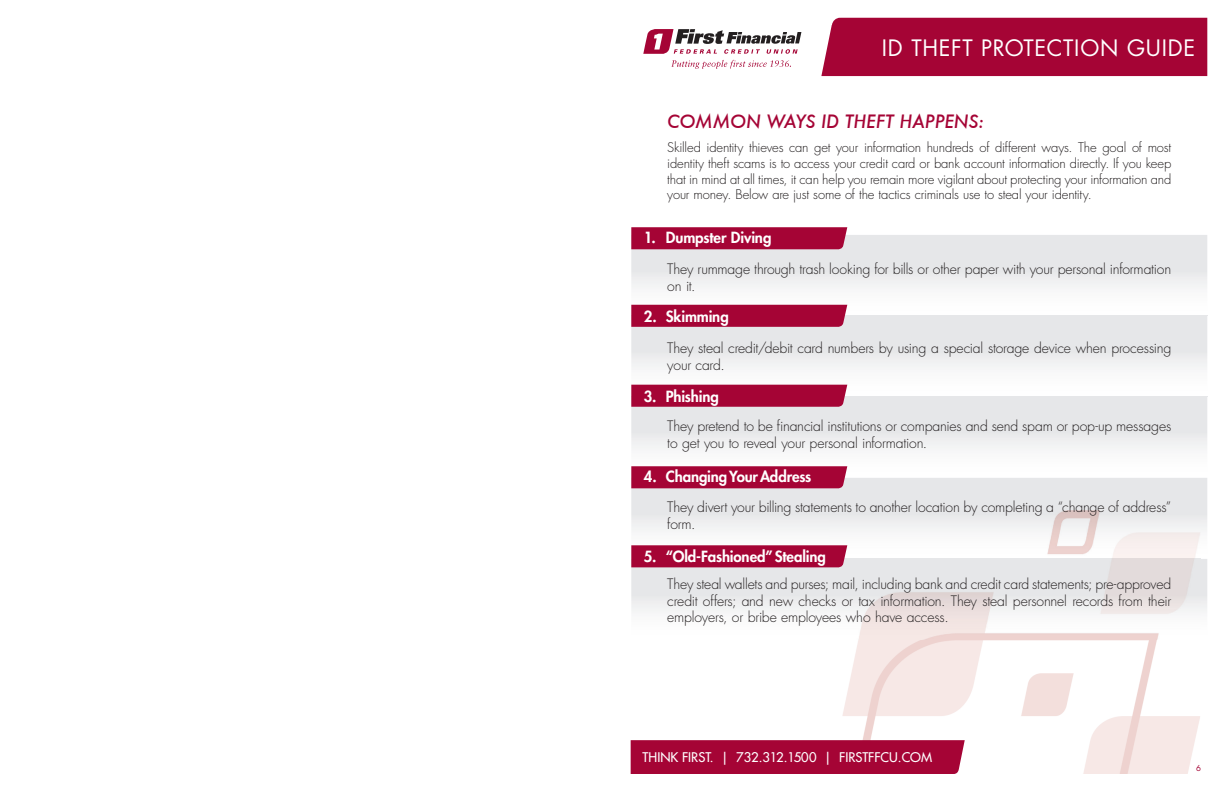
<style>
.page{position:relative;width:1224px;height:792px;background:#fff}
.page>*{position:absolute;margin:0;border:0;box-sizing:border-box;transform-origin:0 0}
.t1{font:22px "Futura Std";letter-spacing:.035em;color:#fff}
.t2{font:italic 500 18px "Futura";letter-spacing:-.005em;color:#a50435}
.t3{font:800 15px "Futura Std";letter-spacing:-.01em;color:#fff}
.t4{font:300 14px/16.8px "Futura Std";letter-spacing:-.015em;color:#231f20}
.t5{font:300 13px/15.6px "Futura Std";letter-spacing:-.015em;color:#231f20;text-align:justify}
.t6{font:500 13px "Futura Std";color:#fff}
.t7{font:8px "Futura Std";color:#a50435}
</style>
<div class="page">
<img style="left:842px;top:640px;width:358px;height:134px">
<svg style="left:643px;top:29px;width:158px;height:25px"></svg>
<svg style="left:671px;top:60px;width:120px;height:9px"></svg>
<div style="left:821px;top:18px;width:386px;height:58px;background:#a50435"></div>
<div style="left:631px;top:545px;width:216px;height:22px;background:#a50435"></div>
<div style="left:631px;top:466px;width:216px;height:22px;background:#a50435"></div>
<div style="left:631px;top:385px;width:216px;height:22px;background:#a50435"></div>
<div style="left:631px;top:305px;width:216px;height:22px;background:#a50435"></div>
<div style="left:631px;top:227px;width:216px;height:22px;background:#a50435"></div>
<div style="left:631px;top:740px;width:334px;height:34px;background:#a50435"></div>
<h1 class="t1" style="left:882px;top:38px;width:315px">ID THEFT PROTECTION GUIDE</h1>
<p class="t2" style="left:667px;top:109px;width:318px">COMMON WAYS ID THEFT HAPPENS:</p>
<p class="t5" style="left:667px;top:141px;width:506px">Skilled identity thieves can get your information hundreds of different ways. The goal of most identity theft scams is to access your credit card or bank account information directly. If you keep that in mind at all times, it can help you remain more vigilant about protecting your information and your money. Below are just some of the tactics criminals use to steal your identity.</p>
<p class="t3" style="left:644px;top:230px;width:129px">1. Dumpster Diving</p>
<p class="t4" style="left:667px;top:261px;width:506px">They rummage through trash looking for bills or other paper with your personal information on it.</p>
<p class="t3" style="left:644px;top:309px;width:86px">2. Skimming</p>
<p class="t4" style="left:667px;top:340px;width:506px">They steal credit/debit card numbers by using a special storage device when processing your card.</p>
<p class="t3" style="left:644px;top:389px;width:76px">3. Phishing</p>
<p class="t4" style="left:667px;top:418px;width:506px">They pretend to be financial institutions or companies and send spam or pop-up messages to get you to reveal your personal information.</p>
<p class="t3" style="left:644px;top:470px;width:169px">4. Changing Your Address</p>
<p class="t4" style="left:667px;top:500px;width:506px">They divert your billing statements to another location by completing a “change of address” form.</p>
<p class="t3" style="left:644px;top:549px;width:183px">5. “Old-Fashioned” Stealing</p>
<p class="t4" style="left:667px;top:576px;width:506px;text-align:justify">They steal wallets and purses; mail, including bank and credit card statements; pre-approved credit offers; and new checks or tax information. They steal personnel records from their employers, or bribe employees who have access.</p>
<p class="t6" style="left:643px;top:751px;width:291px">THINK FIRST. | 732.312.1500 | FIRSTFFCU.COM</p>
<p class="t7" style="left:1196px;top:764px;width:6px">6</p>
</div>
